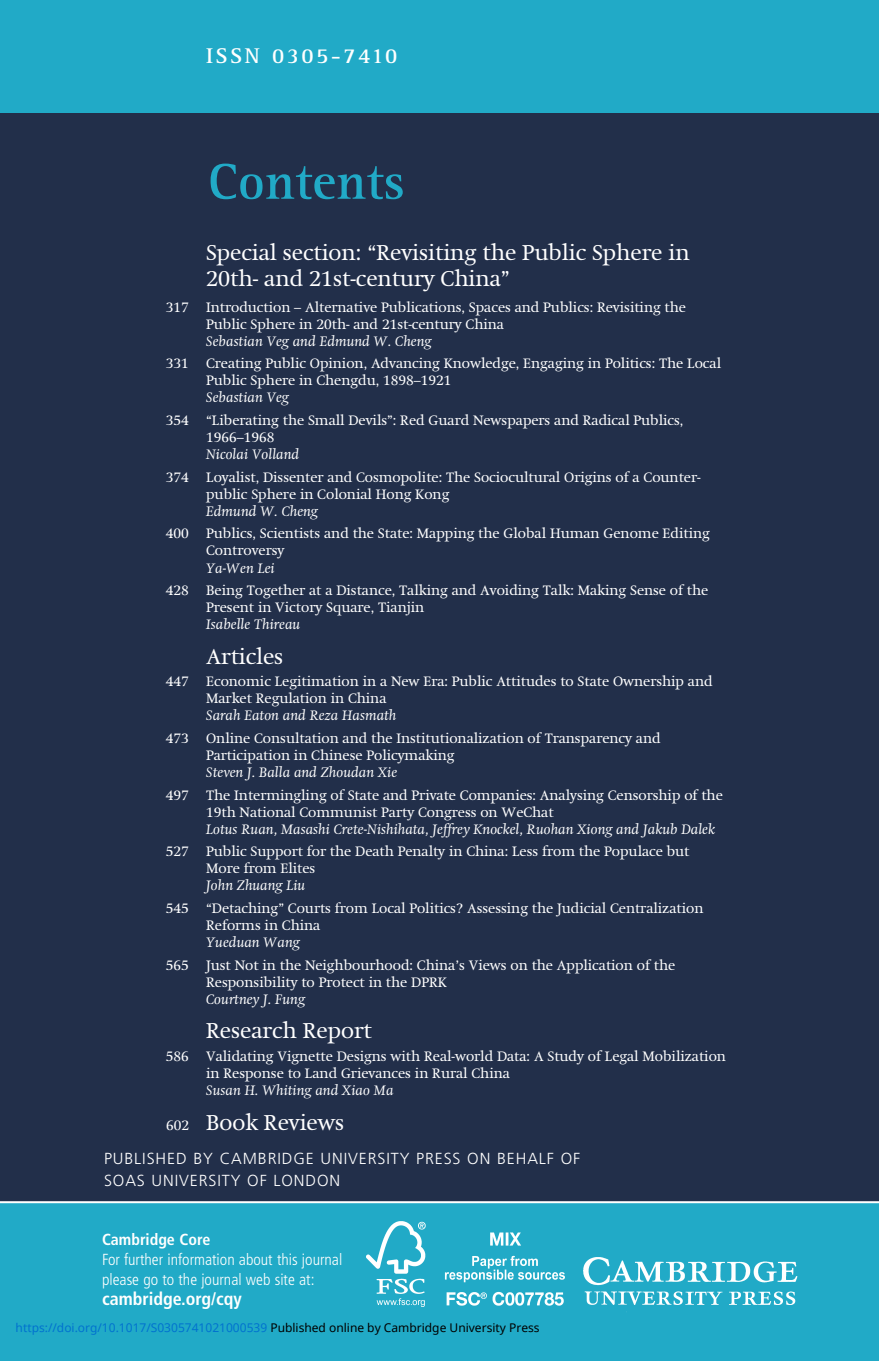
<style>
.page{position:relative;width:879px;height:1361px;background:#21aac7}
.page>*{position:absolute;margin:0;border:0;box-sizing:border-box;transform-origin:0 0}
.t1{font:700 52px "Rotis Serif";color:#21aac7}
.t2{font:22px/26px "Hollander Com";color:#fff}
.t3{font:700 22px "Rotis Serif";letter-spacing:.11em;color:#fff}
.t4{font:700 condensed 18px "Frutiger";color:#fff}
.t5{font:300 condensed 16px/20px "Frutiger";color:#fff}
.t6{font:300 16px/22px "Frutiger";letter-spacing:.055em;color:#fff}
.t7{font:700 condensed 16px "Frutiger";color:#fff}
.t8{font:14px/17px "Hollander Com";color:#fff}
.t9{font:italic 14px "Hollander Com";color:#fff}
.t10{font:12px "Noto Sans";color:#0172cf}
.s1{font-size:14px}
.s2{color:#000}
</style>
<div class="page">
<div style="left:0;top:113px;width:879px;height:1248px;background:#222f4a"></div>
<div style="left:0;top:1202px;width:879px;height:159px;background:#21aac7"></div>
<hr style="left:0;top:1201px;width:879px;height:2px;background:#fff">
<img style="left:366px;top:1221px;width:198px;height:85px">
<img style="left:583px;top:1257px;width:215px;height:55px">
<h2 class="t3" style="left:206px;top:47px;width:193px">ISSN 0305-7410</h2>
<h1 class="t1" style="left:208px;top:163px;width:198px">Contents</h1>
<h2 class="t2" style="left:206px;top:241px;width:485px">Special section: “Revisiting the Public Sphere in<br>20th- and 21st-century China”</h2>
<p class="t8" style="left:206px;top:299px;width:481px;text-indent:-40px">317 Introduction – Alternative Publications, Spaces and Publics: Revisiting the<br>Public Sphere in 20th- and 21st-century China</p>
<p class="t9" style="left:206px;top:335px;width:227px">Sebastian Veg and Edmund W. Cheng</p>
<p class="t8" style="left:206px;top:356px;width:516px;text-indent:-40px">331 Creating Public Opinion, Advancing Knowledge, Engaging in Politics: The Local<br>Public Sphere in Chengdu, 1898–1921</p>
<p class="t9" style="left:206px;top:391px;width:84px">Sebastian Veg</p>
<p class="t8" style="left:206px;top:413px;width:479px;text-indent:-40px">354 “Liberating the Small Devils”: Red Guard Newspapers and Radical Publics,<br>1966–1968</p>
<p class="t9" style="left:206px;top:448px;width:95px">Nicolai Volland</p>
<p class="t8" style="left:206px;top:469px;width:496px;text-indent:-40px">374 Loyalist, Dissenter and Cosmopolite: The Sociocultural Origins of a Counter&shy;public Sphere in Colonial Hong Kong</p>
<p class="t9" style="left:206px;top:505px;width:113px">Edmund W. Cheng</p>
<p class="t8" style="left:206px;top:526px;width:505px;text-indent:-40px">400 Publics, Scientists and the State: Mapping the Global Human Genome Editing<br>Controversy</p>
<p class="t9" style="left:206px;top:561px;width:70px">Ya-Wen Lei</p>
<p class="t8" style="left:206px;top:583px;width:504px;text-indent:-40px">428 Being Together at a Distance, Talking and Avoiding Talk: Making Sense of the<br>Present in Victory Square, Tianjin</p>
<p class="t9" style="left:206px;top:618px;width:96px">Isabelle Thireau</p>
<h2 class="t2" style="left:206px;top:645px;width:79px">Articles</h2>
<p class="t8" style="left:206px;top:674px;width:508px;text-indent:-40px">447 Economic Legitimation in a New Era: Public Attitudes to State Ownership and<br>Market Regulation in China</p>
<p class="t9" style="left:206px;top:709px;width:192px">Sarah Eaton and Reza Hasmath</p>
<p class="t8" style="left:206px;top:731px;width:456px;text-indent:-40px">473 Online Consultation and the Institutionalization of Transparency and<br>Participation in Chinese Policymaking</p>
<p class="t9" style="left:206px;top:766px;width:193px">Steven J. Balla and Zhoudan Xie</p>
<p class="t8" style="left:206px;top:787px;width:518px;text-indent:-40px">497 The Intermingling of State and Private Companies: Analysing Censorship of the<br>19th National Communist Party Congress on WeChat</p>
<p class="t9" style="left:206px;top:822px;width:510px">Lotus Ruan, Masashi Crete-Nishihata, Jeffrey Knockel, Ruohan Xiong and Jakub Dalek</p>
<p class="t8" style="left:206px;top:844px;width:485px;text-indent:-40px">527 Public Support for the Death Penalty in China: Less from the Populace but<br>More from Elites</p>
<p class="t9" style="left:206px;top:879px;width:101px">John Zhuang Liu</p>
<p class="t8" style="left:206px;top:901px;width:499px;text-indent:-40px">545 “Detaching” Courts from Local Politics? Assessing the Judicial Centralization<br>Reforms in China</p>
<p class="t9" style="left:206px;top:936px;width:95px">Yueduan Wang</p>
<p class="t8" style="left:206px;top:957px;width:470px;text-indent:-40px">565 Just Not in the Neighbourhood: China’s Views on the Application of the<br>Responsibility to Protect in the DPRK</p>
<p class="t9" style="left:206px;top:993px;width:100px">Courtney J. Fung</p>
<h2 class="t2" style="left:206px;top:1019px;width:167px">Research Report</h2>
<p class="t8" style="left:206px;top:1048px;width:521px;text-indent:-40px">586 Validating Vignette Designs with Real-world Data: A Study of Legal Mobilization in Response to Land Grievances in Rural China</p>
<p class="t9" style="left:206px;top:1084px;width:189px">Susan H. Whiting and Xiao Ma</p>
<h2 class="t2" style="left:166px;top:1110px;width:180px"><span class="s1">602</span> Book Reviews</h2>
<p class="t6" style="left:104px;top:1148px;width:478px">PUBLISHED BY CAMBRIDGE UNIVERSITY PRESS ON BEHALF OF<br>SOAS UNIVERSITY OF LONDON</p>
<p class="t7" style="left:102px;top:1233px;width:110px">Cambridge Core</p>
<p class="t5" style="left:102px;top:1250px;width:242px">For further information about this journal please go to the journal web site at:</p>
<p class="t4" style="left:102px;top:1291px;width:141px">cambridge.org/cqy</p>
<p class="t10" style="left:16px;top:1319px;width:525px">https://doi.org/10.1017/S0305741021000539 <span class="s2">Published online by Cambridge University Press</span></p>
</div>
